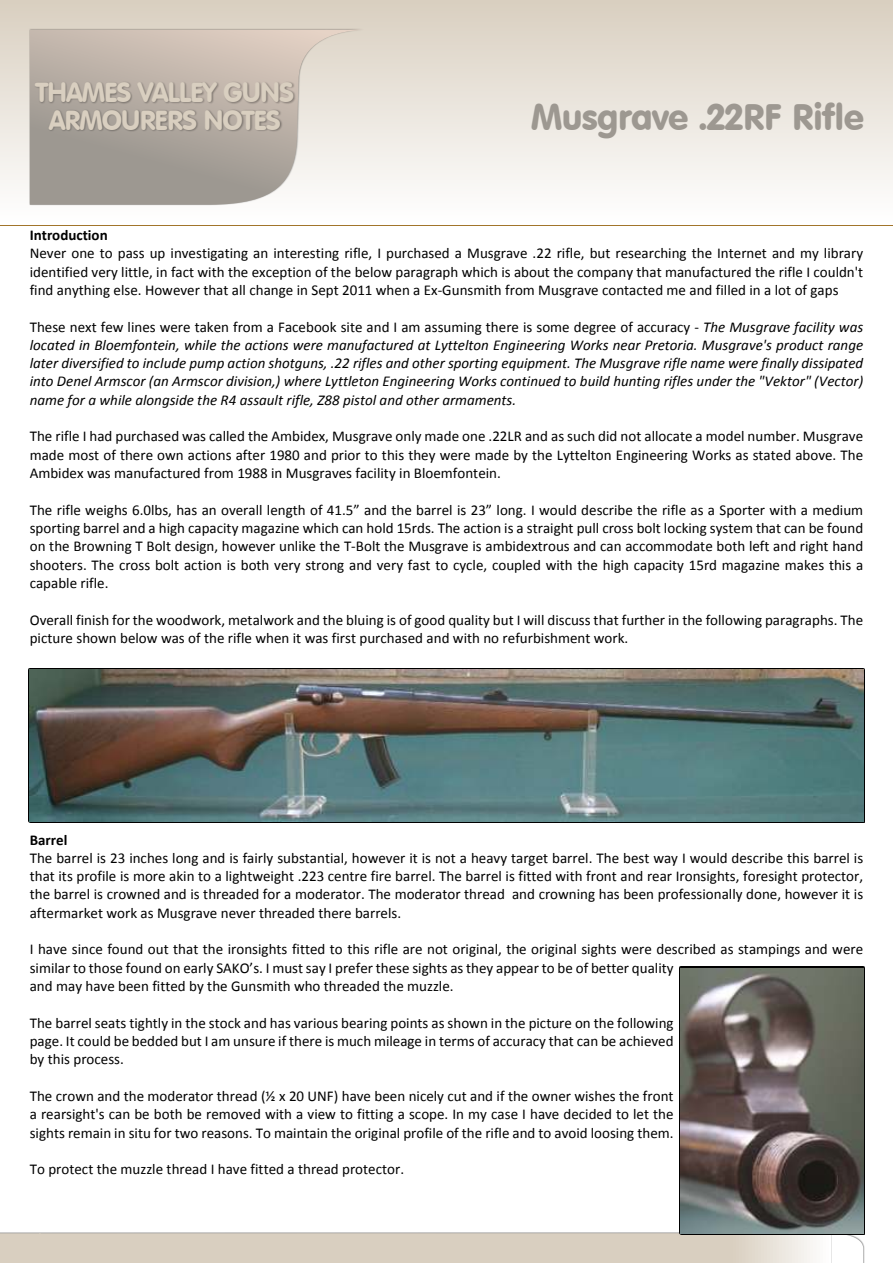
<style>
.page{position:relative;width:893px;height:1263px;background:#fff}
.page>*{position:absolute;margin:0;border:0;box-sizing:border-box;transform-origin:0 0}
.t1{font:36px "VAG Rounded BT";letter-spacing:-.015em;color:#9d9891}
.t2{font:27px/27.3px "VAG Rounded BT";letter-spacing:-.04em;color:#d9cfc0;text-align:center}
.t3{font:15px/18.3px "Calibri";color:#000;text-align:justify}
.t4{font:italic 15px/18.3px "Calibri";color:#000;text-align:justify}
.t5{font:700 15px "Calibri";color:#000}
.s1{font-style:normal}
</style>
<div class="page">
<div style="left:1px;top:1px;width:892px;height:221px;background:linear-gradient(to bottom,#d9cfc0,#fffffe)"></div>
<img style="left:29px;top:29px;width:336px;height:177px">
<svg style="left:30px;top:30px;width:333px;height:175px;background:#c7bfb7"></svg>
<img style="left:0;top:1232px;width:864px;height:31px">
<svg style="left:825px;top:1234px;width:38px;height:29px"></svg>
<hr style="left:821px;top:1233px;width:4px;height:30px;background:#fdfcfb">
<hr style="left:818px;top:1233px;width:4px;height:30px;background:#fbfaf9">
<hr style="left:815px;top:1233px;width:4px;height:30px;background:#faf9f7">
<hr style="left:812px;top:1233px;width:4px;height:30px;background:#f9f7f5">
<div style="left:808px;top:1233px;width:5px;height:30px;background:#f8f6f3"></div>
<div style="left:805px;top:1233px;width:5px;height:30px;background:#f7f4f1"></div>
<div style="left:802px;top:1233px;width:5px;height:30px;background:#f5f3ef"></div>
<div style="left:799px;top:1233px;width:5px;height:30px;background:#f4f1ed"></div>
<div style="left:796px;top:1233px;width:5px;height:30px;background:#f3f0eb"></div>
<div style="left:793px;top:1233px;width:5px;height:30px;background:#f2eee9"></div>
<div style="left:790px;top:1233px;width:5px;height:30px;background:#f1ede7"></div>
<hr style="left:787px;top:1233px;width:4px;height:30px;background:#efebe5">
<hr style="left:784px;top:1233px;width:4px;height:30px;background:#eeeae3">
<hr style="left:781px;top:1233px;width:4px;height:30px;background:#ede8e1">
<hr style="left:778px;top:1233px;width:4px;height:30px;background:#ece7df">
<div style="left:774px;top:1233px;width:5px;height:30px;background:#ebe5dd"></div>
<div style="left:771px;top:1233px;width:5px;height:30px;background:#e9e4db"></div>
<div style="left:768px;top:1233px;width:5px;height:30px;background:#e8e2d9"></div>
<div style="left:765px;top:1233px;width:5px;height:30px;background:#e7e1d7"></div>
<div style="left:762px;top:1233px;width:5px;height:30px;background:#e6dfd5"></div>
<div style="left:759px;top:1233px;width:5px;height:30px;background:#e5ded3"></div>
<div style="left:756px;top:1233px;width:5px;height:30px;background:#e3dcd1"></div>
<hr style="left:753px;top:1233px;width:4px;height:30px;background:#e2dbcf">
<hr style="left:750px;top:1233px;width:4px;height:30px;background:#e1d9cd">
<hr style="left:747px;top:1233px;width:4px;height:30px;background:#e0d8cb">
<hr style="left:744px;top:1233px;width:4px;height:30px;background:#dfd6c9">
<hr style="left:741px;top:1233px;width:4px;height:30px;background:#ddd4c7">
<div style="left:737px;top:1233px;width:5px;height:30px;background:#dcd3c5"></div>
<div style="left:734px;top:1233px;width:5px;height:30px;background:#dbd1c3"></div>
<div style="left:731px;top:1233px;width:5px;height:30px;background:#dad0c1"></div>
<div style="left:39px;top:1233px;width:694px;height:30px;background:#d9cfc0"></div>
<div style="left:0;top:1233px;width:41px;height:30px;background:#d9cfc0"></div>
<img style="left:33px;top:73px;width:262px;height:84px">
<hr style="left:0;top:225px;width:893px;height:1px;background:#a2752b">
<img style="left:30px;top:670px;width:833px;height:151px">
<img style="left:680px;top:968px;width:183px;height:265px">
<h2 class="t2" style="left:35px;top:82px;width:260px">THAMES VALLEY GUNS<br>ARMOURERS NOTES</h2>
<h1 class="t1" style="left:531px;top:103px;width:334px">Musgrave .22RF Rifle</h1>
<p class="t5" style="left:30px;top:229px;width:80px">Introduction</p>
<p class="t3" style="left:30px;top:245px;width:835px">Never one to pass up investigating an interesting rifle, I purchased a Musgrave .22 rifle, but researching the Internet and my library identified very little, in fact with the exception of the below paragraph which is about the company that manufactured the rifle I couldn't find anything else. However that all change in Sept 2011 when a Ex-Gunsmith from Musgrave contacted me and filled in a lot of gaps</p>
<p class="t4" style="left:30px;top:319px;width:835px"><span class="s1">These next few lines were taken from a Facebook site and I am assuming there is some degree of accuracy -</span> The Musgrave facility was located in Bloemfontein, while the actions were manufactured at Lyttelton Engineering Works near Pretoria. Musgrave's product range later diversified to include pump action shotguns, .22 rifles and other sporting equipment. The Musgrave rifle name were finally dissipated into Denel Armscor (an Armscor division,) where Lyttleton Engineering Works continued to build hunting rifles under the "Vektor" (Vector) name for a while alongside the R4 assault rifle, Z88 pistol and other armaments.</p>
<p class="t3" style="left:30px;top:428px;width:835px">The rifle I had purchased was called the Ambidex, Musgrave only made one .22LR and as such did not allocate a model number. Musgrave made most of there own actions after 1980 and prior to this they were made by the Lyttelton Engineering Works as stated above. The Ambidex was manufactured from 1988 in Musgraves facility in Bloemfontein.</p>
<p class="t3" style="left:30px;top:502px;width:835px">The rifle weighs 6.0lbs, has an overall length of 41.5” and the barrel is 23” long. I would describe the rifle as a Sporter with a medium sporting barrel and a high capacity magazine which can hold 15rds. The action is a straight pull cross bolt locking system that can be found on the Browning T Bolt design, however unlike the T-Bolt the Musgrave is ambidextrous and can accommodate both left and right hand shooters. The cross bolt action is both very strong and very fast to cycle, coupled with the high capacity 15rd magazine makes this a capable rifle.</p>
<p class="t3" style="left:30px;top:612px;width:835px">Overall finish for the woodwork, metalwork and the bluing is of good quality but I will discuss that further in the following paragraphs. The picture shown below was of the rifle when it was first purchased and with no refurbishment work.</p>
<p class="t5" style="left:30px;top:833px;width:39px">Barrel</p>
<p class="t3" style="left:30px;top:850px;width:835px">The barrel is 23 inches long and is fairly substantial, however it is not a heavy target barrel. The best way I would describe this barrel is that its profile is more akin to a lightweight .223 centre fire barrel. The barrel is fitted with front and rear Ironsights, foresight protector, the barrel is crowned and is threaded for a moderator. The moderator thread and crowning has been professionally done, however it is aftermarket work as Musgrave never threaded there barrels.</p>
<p class="t3" style="left:30px;top:941px;width:835px;text-align:left">I have since found out that the ironsights fitted to this rifle are not original, the original sights were described as stampings and were similar to those found on early SAKO’s. I must say I prefer these sights as they appear to be of better quality<br>and may have been fitted by the Gunsmith who threaded the muzzle.</p>
<p class="t3" style="left:30px;top:1015px;width:645px">The barrel seats tightly in the stock and has various bearing points as shown in the picture on the following page. It could be bedded but I am unsure if there is much mileage in terms of accuracy that can be achieved by this process.</p>
<p class="t3" style="left:30px;top:1088px;width:645px">The crown and the moderator thread (½ x 20 UNF) have been nicely cut and if the owner wishes the front a rearsight's can be both be removed with a view to fitting a scope. In my case I have decided to let the sights remain in situ for two reasons. To maintain the original profile of the rifle and to avoid loosing them.</p>
<p class="t3" style="left:30px;top:1161px;width:376px">To protect the muzzle thread I have fitted a thread protector.</p>
</div>
